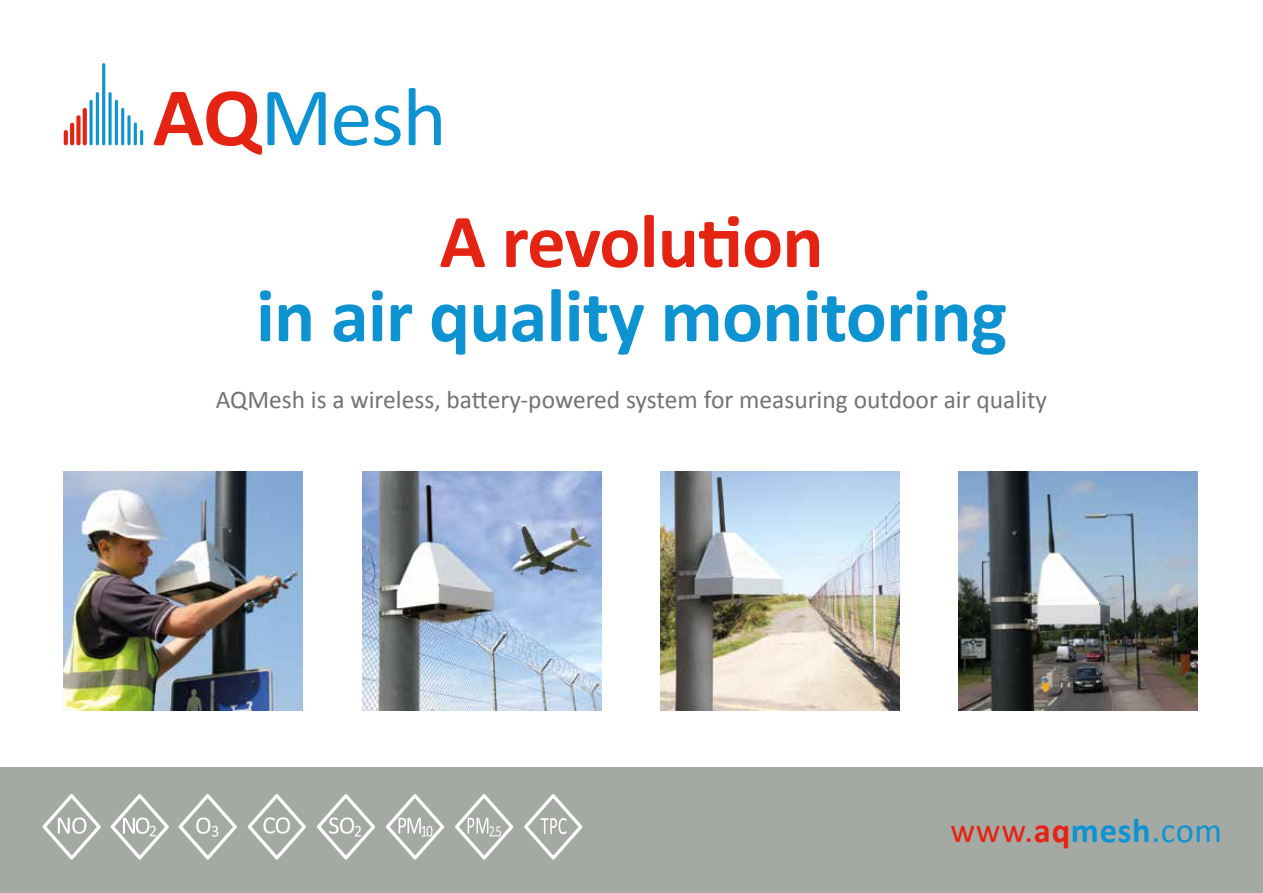
<style>
.page{position:relative;width:1263px;height:893px;background:#fff}
.page>*{position:absolute;margin:0;border:0;box-sizing:border-box;transform-origin:0 0}
.t1{font:700 76.5px "Calibri";letter-spacing:-.01em;color:#0d93d2}
.t2{font:700 76.5px "Calibri";letter-spacing:-.01em;color:#e42313}
.t3{font:34.5px "Calibri";letter-spacing:.02em;color:#e42313}
.t4{font:25.5px "Calibri";color:#747273}
.s1{font-weight:700}
.s2{font-weight:700;color:#0d93d2}
.s3{color:#0d93d2}
</style>
<div class="page">
<div style="left:0;top:767px;width:1263px;height:126px;background:#a5a9a4"></div>
<svg style="left:154px;top:91px;width:172px;height:64px"></svg>
<svg style="left:334px;top:105px;width:34px;height:41px"></svg>
<svg style="left:374px;top:105px;width:27px;height:41px"></svg>
<svg style="left:409px;top:88px;width:32px;height:57px"></svg>
<hr style="left:102px;top:63px;width:3px;height:82px;background:#0d93d2;border-radius:2px">
<hr style="left:96px;top:92px;width:3px;height:53px;background:#0d93d2;border-radius:2px">
<svg style="left:83px;top:108px;width:4px;height:37px"></svg>
<svg style="left:89px;top:100px;width:4px;height:45px"></svg>
<div style="left:76px;top:115px;width:5px;height:30px;background:#e42313;border-radius:2px"></div>
<svg style="left:64px;top:130px;width:4px;height:15px"></svg>
<hr style="left:70px;top:123px;width:4px;height:22px;background:#e42313;border-radius:2px">
<svg style="left:108px;top:92px;width:4px;height:53px"></svg>
<hr style="left:121px;top:108px;width:3px;height:37px;background:#0d93d2;border-radius:2px">
<hr style="left:115px;top:100px;width:3px;height:45px;background:#0d93d2;border-radius:2px">
<svg style="left:127px;top:115px;width:4px;height:30px"></svg>
<hr style="left:140px;top:130px;width:3px;height:15px;background:#0d93d2;border-radius:2px">
<hr style="left:134px;top:123px;width:3px;height:22px;background:#0d93d2;border-radius:2px">
<img style="left:362px;top:471px;width:239px;height:239px">
<img style="left:660px;top:471px;width:239px;height:239px">
<img style="left:958px;top:471px;width:239px;height:239px">
<img style="left:64px;top:471px;width:239px;height:239px">
<svg style="left:248px;top:794px;width:58px;height:66px"></svg>
<svg style="left:317px;top:794px;width:58px;height:66px"></svg>
<svg style="left:178px;top:794px;width:59px;height:66px"></svg>
<svg style="left:42px;top:794px;width:59px;height:66px"></svg>
<svg style="left:110px;top:794px;width:59px;height:66px"></svg>
<svg style="left:386px;top:794px;width:58px;height:66px"></svg>
<svg style="left:455px;top:794px;width:58px;height:66px"></svg>
<svg style="left:524px;top:794px;width:58px;height:66px"></svg>
<h1 class="t2" style="left:439px;top:193px;width:385px">A revolution</h1>
<h1 class="t1" style="left:256px;top:267px;width:753px">in air quality monitoring</h1>
<p class="t4" style="left:216px;top:383px;width:833px">AQMesh is a wireless, battery-powered system for measuring outdoor air quality</p>
<h2 class="t3" style="left:950px;top:808px;width:273px">www.<span class="s1">aq</span><span class="s2">mesh</span><span class="s3">.com</span></h2>
</div>
